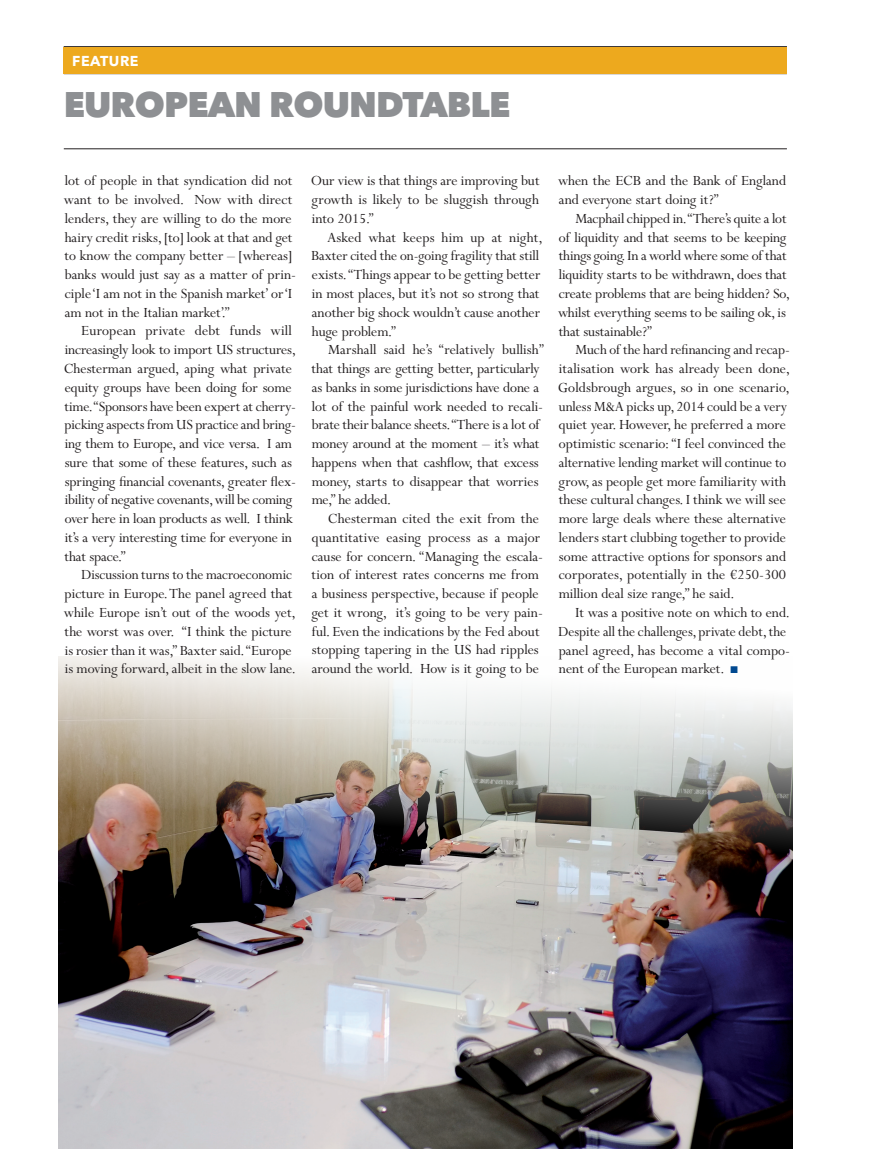
<style>
.page{position:relative;width:872px;height:1149px;background:#fff}
.page>*{position:absolute;margin:0;border:0;box-sizing:border-box;transform-origin:0 0}
.t1{font:800 35.25px "Avenir Next LT Pro";letter-spacing:-.025em;color:#8e9093}
.t2{font:15.75px/18.8px "Perpetua MT Pro";letter-spacing:-.005em;color:#231f20}
.t3{font:700 14.25px "Avenir Next LT Pro";letter-spacing:.035em;color:#fff}
.s1{color:#014990}
</style>
<div class="page">
<hr style="left:64px;top:148px;width:723px;height:1px;background:#231f20">
<div style="left:64px;top:47px;width:723px;height:27px;background:#eda91e"></div>
<img style="left:59px;top:656px;width:733px;height:492px">
<p class="t3" style="left:72px;top:52px;width:68px">FEATURE</p>
<h1 class="t1" style="left:64px;top:82px;width:444px">EUROPEAN ROUNDTABLE</h1>
<p class="t2" style="left:64px;top:171px;width:234px">lot of people in that syndication did not want to be involved. Now with direct lenders, they are willing to do the more hairy credit risks, [to] look at that and get to know the company better – [whereas] banks would just say as a matter of prin&shy;ciple ‘I am not in the Spanish market’ or ‘I am not in the Italian market’.”</p>
<p class="t2" style="left:64px;top:321px;width:233px;text-indent:17px">European private debt funds will increasingly look to import US structures, Chesterman argued, aping what private equity groups have been doing for some time. “Sponsors have been expert at cherry&shy;picking aspects from US practice and bring&shy;ing them to Europe, and vice versa. I am sure that some of these features, such as springing financial covenants, greater flex&shy;ibility of negative covenants, will be coming over here in loan products as well. I think it’s a very interesting time for everyone in that space.”</p>
<p class="t2" style="left:64px;top:565px;width:233px;text-indent:17px">Discussion turns to the macroeconomic picture in Europe. The panel agreed that while Europe isn’t out of the woods yet, the worst was over. “I think the picture is rosier than it was,” Baxter said. “Europe is moving forward, albeit in the slow lane.</p>
<p class="t2" style="left:311px;top:171px;width:230px;text-align:justify">Our view is that things are improving but growth is likely to be sluggish through into 2015.”</p>
<p class="t2" style="left:311px;top:228px;width:233px;text-indent:16px">Asked what keeps him up at night, Baxter cited the on-going fragility that still exists. “Things appear to be getting better in most places, but it’s not so strong that another big shock wouldn’t cause another huge problem.”</p>
<p class="t2" style="left:312px;top:340px;width:234px;text-indent:17px">Marshall said he’s “relatively bullish” that things are getting better, particularly as banks in some jurisdictions have done a lot of the painful work needed to recali&shy;brate their balance sheets. “There is a lot of money around at the moment – it’s what happens when that cashflow, that excess money, starts to disappear that worries me,” he added.</p>
<p class="t2" style="left:312px;top:509px;width:233px;text-indent:17px">Chesterman cited the exit from the quantitative easing process as a major cause for concern. “Managing the escala&shy;tion of interest rates concerns me from a business perspective, because if people get it wrong, it’s going to be very pain&shy;ful. Even the indications by the Fed about stopping tapering in the US had ripples around the world. How is it going to be</p>
<p class="t2" style="left:558px;top:171px;width:230px">when the ECB and the Bank of England and everyone start doing it?”</p>
<p class="t2" style="left:558px;top:209px;width:233px;text-indent:17px">Macphail chipped in. “There’s quite a lot of liquidity and that seems to be keeping things going. In a world where some of that liquidity starts to be withdrawn, does that create problems that are being hidden? So, whilst everything seems to be sailing ok, is that sustainable?”</p>
<p class="t2" style="left:558px;top:340px;width:233px;text-indent:17px">Much of the hard refinancing and recap&shy;italisation work has already been done, Goldsbrough argues, so in one scenario, unless M&amp;A picks up, 2014 could be a very quiet year. However, he preferred a more optimistic scenario: “I feel convinced the alternative lending market will continue to grow, as people get more familiarity with these cultural changes. I think we will see more large deals where these alternative lenders start clubbing together to provide some attractive options for sponsors and corporates, potentially in the €250-300 million deal size range,” he said.</p>
<p class="t2" style="left:558px;top:603px;width:233px;text-indent:17px">It was a positive note on which to end.<br>Despite all the challenges, private debt, the panel agreed, has become a vital compo&shy;nent of the European market. <span class="s1">■</span></p>
</div>
